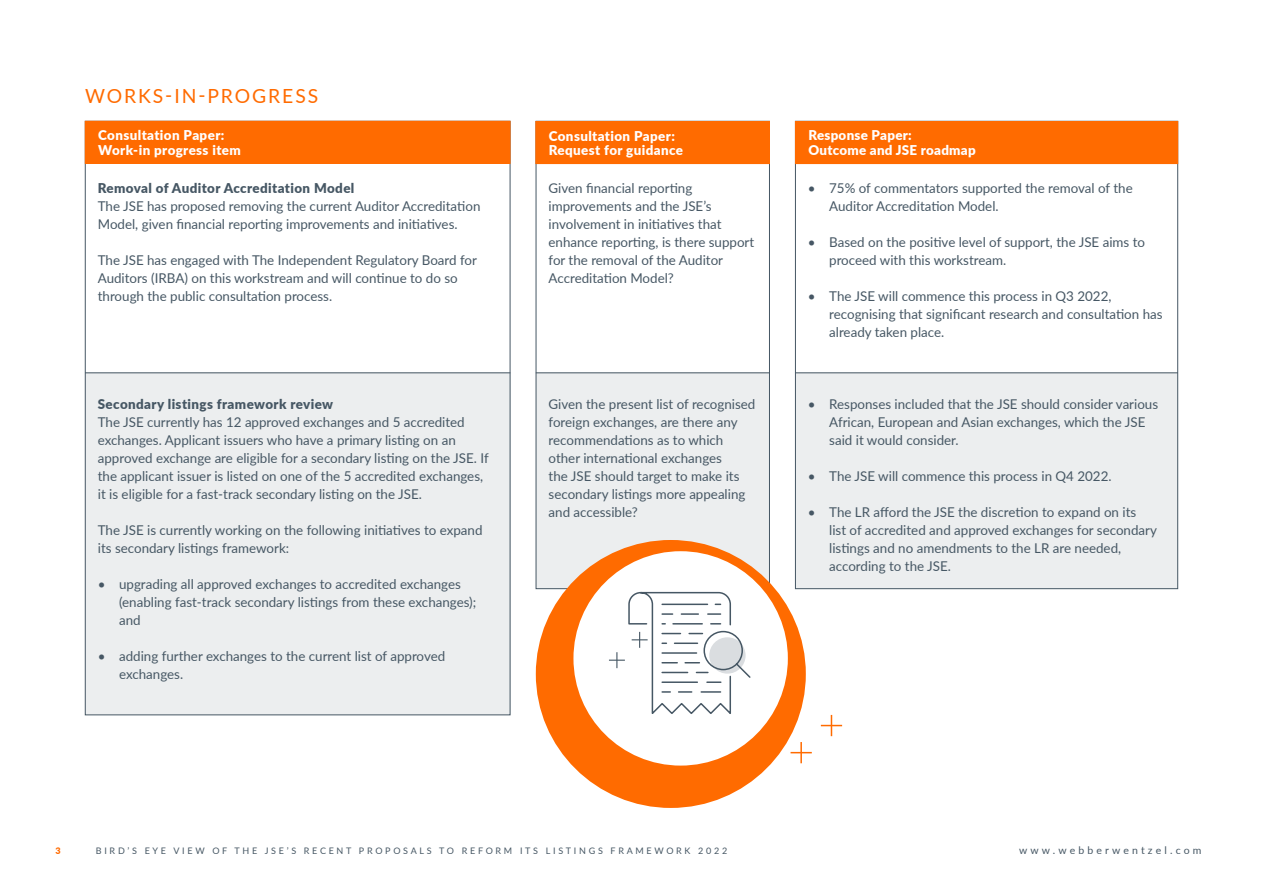
<style>
.page{position:relative;width:1263px;height:893px;background:#fff}
.page>*{position:absolute;margin:0;border:0;box-sizing:border-box;transform-origin:0 0}
.t1{font:19.5px "Lato";letter-spacing:.1em;color:#ff6b00}
.t2{font:13.5px/18px "Lato";color:#465764}
.t3{font:900 13.5px/15px "Lato";letter-spacing:.03em;color:#fff}
.t4{font:900 13.5px "Lato";letter-spacing:.03em;color:#465764}
.t5{font:10.5px "Lato";letter-spacing:.3em;color:#465764}
.t6{font:9px "Lato";letter-spacing:.3em;color:#465764}
.t7{font:900 9px "Lato";color:#ff6b00}
</style>
<div class="page">
<div style="left:536px;top:373px;width:234px;height:216px;background:#eceeef"></div>
<div style="left:85px;top:373px;width:425px;height:342px;background:#eceeef"></div>
<div style="left:795px;top:373px;width:383px;height:216px;background:#eceeef"></div>
<hr style="left:85px;top:373px;width:425px;height:1px;background:#465764">
<hr style="left:536px;top:373px;width:234px;height:1px;background:#465764">
<hr style="left:795px;top:373px;width:383px;height:1px;background:#465764">
<div style="left:85px;top:121px;width:425px;height:42px;background:#ff6b00"></div>
<div style="left:85px;top:121px;width:425px;height:43px;border:1px solid #ff6b00"></div>
<div style="left:536px;top:121px;width:233px;height:43px;background:#ff6b00"></div>
<div style="left:795px;top:121px;width:383px;height:43px;background:#ff6b00"></div>
<div style="left:536px;top:540px;width:270px;height:268px;background:#ff6b00;border-radius:50%"></div>
<div style="left:573px;top:551px;width:215px;height:215px;background:#fff;border-radius:50%"></div>
<svg style="left:821px;top:715px;width:21px;height:21px"></svg>
<hr style="left:800px;top:742px;width:2px;height:21px;background:#ff6b00">
<svg style="left:790px;top:752px;width:22px;height:1px"></svg>
<svg style="left:609px;top:591px;width:142px;height:123px"></svg>
<h1 class="t1" style="left:85px;top:82px;width:235px">WORKS-IN-PROGRESS</h1>
<p class="t3" style="left:98px;top:127px;width:144px">Consultation Paper:<br>Work-in progress item</p>
<p class="t3" style="left:549px;top:129px;width:136px;line-height:13.5px">Consultation Paper:<br>Request for guidance</p>
<p class="t3" style="left:808px;top:127px;width:169px">Response Paper:<br>Outcome and JSE roadmap</p>
<p class="t4" style="left:98px;top:178px;width:258px">Removal of Auditor Accreditation Model</p>
<p class="t2" style="left:98px;top:197px;width:384px">The JSE has proposed removing the current Auditor Accreditation<br>Model, given financial reporting improvements and initiatives.</p>
<p class="t2" style="left:98px;top:251px;width:381px">The JSE has engaged with The Independent Regulatory Board for<br>Auditors (IRBA) on this workstream and will continue to do so through the public consultation process.</p>
<p class="t4" style="left:98px;top:394px;width:237px">Secondary listings framework review</p>
<p class="t2" style="left:98px;top:413px;width:392px">The JSE currently has 12 approved exchanges and 5 accredited exchanges. Applicant issuers who have a primary listing on an approved exchange are eligible for a secondary listing on the JSE. If the applicant issuer is listed on one of the 5 accredited exchanges, it is eligible for a fast-track secondary listing on the JSE.</p>
<p class="t2" style="left:98px;top:521px;width:386px">The JSE is currently working on the following initiatives to expand its secondary listings framework:</p>
<p class="t2" style="left:119px;top:575px;width:359px;text-indent:-21px">• upgrading all approved exchanges to accredited exchanges (enabling fast-track secondary listings from these exchanges); and</p>
<p class="t2" style="left:119px;top:647px;width:328px;text-indent:-21px">• adding further exchanges to the current list of approved exchanges.</p>
<p class="t2" style="left:549px;top:179px;width:207px">Given financial reporting improvements and the JSE’s involvement in initiatives that enhance reporting, is there support for the removal of the Auditor<br>Accreditation Model?</p>
<p class="t2" style="left:549px;top:395px;width:208px">Given the present list of recognised foreign exchanges, are there any recommendations as to which other international exchanges<br>the JSE should target to make its secondary listings more appealing and accessible?</p>
<p class="t2" style="left:829px;top:179px;width:305px;text-indent:-21px">• 75% of commentators supported the removal of the<br>Auditor Accreditation Model.</p>
<p class="t2" style="left:829px;top:233px;width:317px;text-indent:-21px">• Based on the positive level of support, the JSE aims to proceed with this workstream.</p>
<p class="t2" style="left:829px;top:287px;width:335px;text-indent:-21px">• The JSE will commence this process in Q3 2022, recognising that significant research and consultation has already taken place.</p>
<p class="t2" style="left:829px;top:395px;width:330px;text-indent:-21px">• Responses included that the JSE should consider various<br>African, European and Asian exchanges, which the JSE said it would consider.</p>
<p class="t2" style="left:808px;top:467px;width:305px">• The JSE will commence this process in Q4 2022.</p>
<p class="t2" style="left:829px;top:503px;width:329px;text-indent:-21px">• The LR afford the JSE the discretion to expand on its<br>list of accredited and approved exchanges for secondary listings and no amendments to the LR are needed, according to the JSE.</p>
<p class="t7" style="left:55px;top:844px;width:7px">3</p>
<p class="t6" style="left:96px;top:845px;width:633px">BIRD’S EYE VIEW OF THE JSE’S RECENT PROPOSALS TO REFORM ITS LISTINGS FRAMEWORK 2022</p>
<p class="t5" style="left:1019px;top:843px;width:184px">www.webberwentzel.com</p>
</div>
